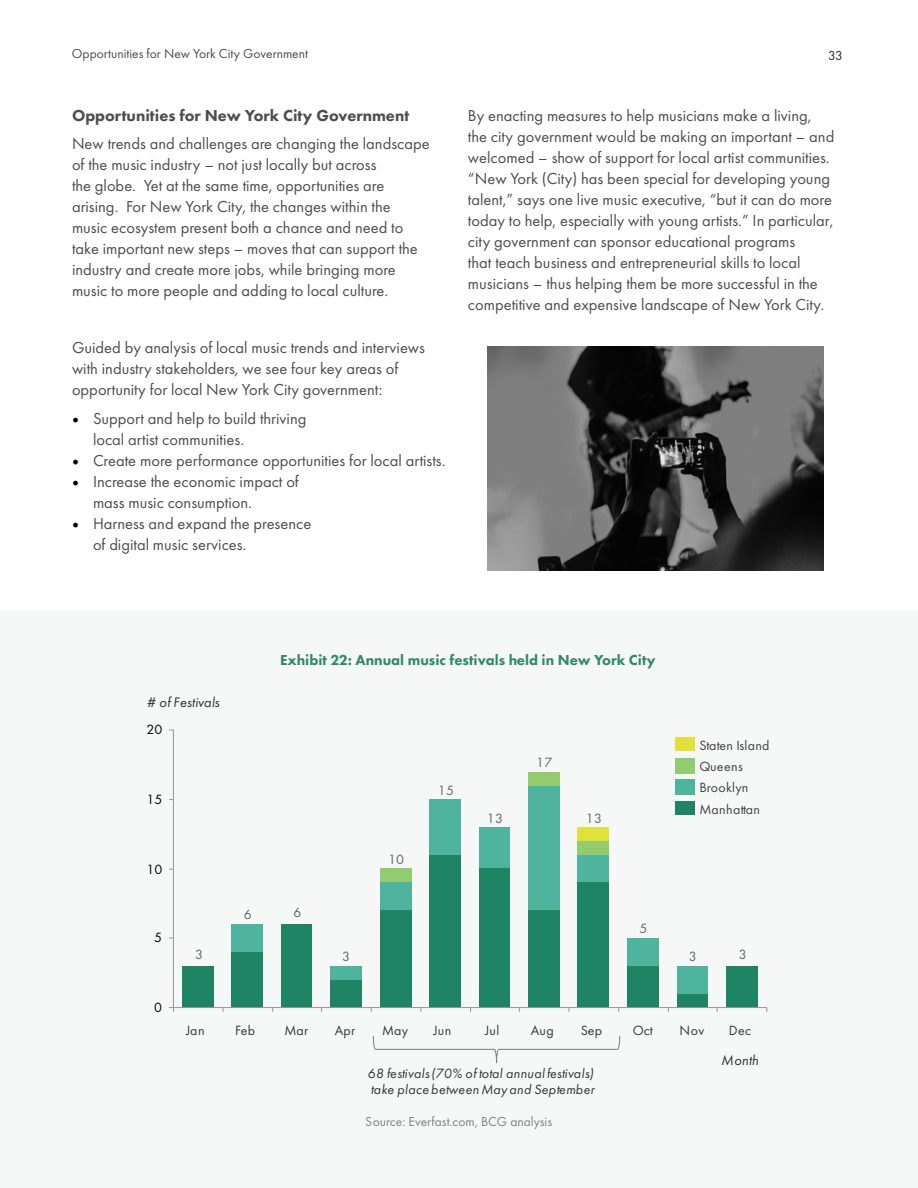
<style>
.page{position:relative;width:918px;height:1188px;background:#fff}
.page>*{position:absolute;margin:0;border:0;box-sizing:border-box;transform-origin:0 0}
.t1{font:16.5px/21px "Futura PT";color:#4d4d4f}
.t2{font:800 16.5px "Futura PT";color:#4d4d4f}
.t3{font:800 15px "Futura PT";color:#308869}
.t4{font:italic 14.4px "Futura PT";letter-spacing:.015em;color:#303030}
.t5{font:italic 13.95px/16.4px "Futura PT";letter-spacing:.025em;color:#353535}
.t6{font:13.95px "Futura PT";letter-spacing:.025em;color:#383838}
.t7{font:13.95px "Futura PT";letter-spacing:.025em;color:#424242}
.t8{font:13.95px "Futura PT";letter-spacing:.025em;color:#626366}
.t9{font:13.95px "Futura PT";color:#000}
.t10{font:13.95px "Futura PT";color:#424242}
.t11{font:13.5px "Futura PT";color:#4d4d4f}
.t12{font:13.5px "Futura PT";color:#292829}
.s1{font-family:"Minion Pro";font-size:18px;color:#000}
</style>
<div class="page">
<div style="left:0;top:612px;width:918px;height:576px;background:#f6f8f8"></div>
<div style="left:182px;top:966px;width:32px;height:42px;background:#1e8463"></div>
<div style="left:232px;top:952px;width:31px;height:56px;background:#1e8463"></div>
<div style="left:281px;top:924px;width:31px;height:84px;background:#1e8463"></div>
<div style="left:330px;top:980px;width:32px;height:28px;background:#1e8463"></div>
<div style="left:380px;top:910px;width:31px;height:98px;background:#1e8463"></div>
<div style="left:430px;top:855px;width:31px;height:153px;background:#1e8463"></div>
<div style="left:479px;top:868px;width:31px;height:140px;background:#1e8463"></div>
<div style="left:528px;top:910px;width:31px;height:98px;background:#1e8463"></div>
<div style="left:578px;top:882px;width:31px;height:126px;background:#1e8463"></div>
<div style="left:627px;top:966px;width:32px;height:42px;background:#1e8463"></div>
<div style="left:677px;top:994px;width:31px;height:14px;background:#1e8463"></div>
<div style="left:726px;top:966px;width:31px;height:42px;background:#1e8463"></div>
<div style="left:330px;top:966px;width:32px;height:14px;background:#4fb49d"></div>
<div style="left:380px;top:882px;width:31px;height:28px;background:#4fb49d"></div>
<div style="left:430px;top:800px;width:31px;height:55px;background:#4fb49d"></div>
<div style="left:479px;top:827px;width:31px;height:41px;background:#4fb49d"></div>
<div style="left:528px;top:786px;width:31px;height:124px;background:#4fb49d"></div>
<div style="left:578px;top:855px;width:31px;height:27px;background:#4fb49d"></div>
<div style="left:627px;top:938px;width:32px;height:28px;background:#4fb49d"></div>
<div style="left:677px;top:966px;width:31px;height:28px;background:#4fb49d"></div>
<div style="left:232px;top:924px;width:31px;height:28px;background:#4fb49d"></div>
<div style="left:380px;top:868px;width:31px;height:14px;background:#93cb6f"></div>
<div style="left:528px;top:772px;width:31px;height:14px;background:#93cb6f"></div>
<div style="left:578px;top:841px;width:31px;height:14px;background:#93cb6f"></div>
<div style="left:578px;top:827px;width:31px;height:14px;background:#e1e13c"></div>
<hr style="left:173px;top:730px;width:1px;height:278px;background:#949698">
<hr style="left:173px;top:1007px;width:594px;height:1px;background:#949698">
<div style="left:676px;top:758px;width:19px;height:15px;background:#93cb6f"></div>
<div style="left:676px;top:737px;width:19px;height:14px;background:#e1e13c"></div>
<div style="left:676px;top:801px;width:19px;height:14px;background:#1e8463"></div>
<div style="left:676px;top:779px;width:19px;height:15px;background:#4fb49d"></div>
<svg style="left:372px;top:1036px;width:249px;height:27px"></svg>
<img style="left:487px;top:346px;width:336px;height:225px">
<p class="t11" style="left:72px;top:46px;width:238px">Opportunities for New York City Government</p>
<p class="t2" style="left:72px;top:105px;width:339px">Opportunities for New York City Government</p>
<p class="t1" style="left:72px;top:133px;width:359px">New trends and challenges are changing the landscape of the music industry – not just locally but across<br>the globe. Yet at the same time, opportunities are arising. For New York City, the changes within the music ecosystem present both a chance and need to take important new steps – moves that can support the industry and create more jobs, while bringing more music to more people and adding to local culture.</p>
<p class="t1" style="left:72px;top:337px;width:355px">Guided by analysis of local music trends and interviews with industry stakeholders, we see four key areas of opportunity for local New York City government:</p>
<p class="t1" style="left:93px;top:408px;width:215px;text-indent:-21px"><span class="s1">•</span> Support and help to build thriving local artist communities.</p>
<p class="t1" style="left:72px;top:450px;width:375px"><span class="s1">•</span> Create more performance opportunities for local artists.</p>
<p class="t1" style="left:93px;top:471px;width:207px;text-indent:-21px"><span class="s1">•</span> Increase the economic impact of mass music consumption.</p>
<p class="t1" style="left:93px;top:513px;width:220px;text-indent:-21px"><span class="s1">•</span> Harness and expand the presence of digital music services.</p>
<p class="t12" style="left:828px;top:48px;width:16px">33</p>
<p class="t1" style="left:468px;top:105px;width:368px">By enacting measures to help musicians make a living, the city government would be making an important – and welcomed – show of support for local artist communities. “New York (City) has been special for developing young talent,” says one live music executive, “but it can do more today to help, especially with young artists.” In particular, city government can sponsor educational programs<br>that teach business and entrepreneurial skills to local musicians – thus helping them be more successful in the competitive and expensive landscape of New York City.</p>
<p class="t4" style="left:147px;top:694px;width:74px"># of Festivals</p>
<p class="t9" style="left:146px;top:721px;width:17px">20</p>
<p class="t9" style="left:146px;top:791px;width:17px">15</p>
<p class="t9" style="left:146px;top:861px;width:17px">10</p>
<p class="t9" style="left:154px;top:929px;width:9px">5</p>
<p class="t9" style="left:154px;top:999px;width:9px">0</p>
<p class="t8" style="left:195px;top:946px;width:9px">3</p>
<p class="t8" style="left:244px;top:906px;width:9px">6</p>
<p class="t3" style="left:280px;top:650px;width:377px">Exhibit 22: Annual music festivals held in New York City</p>
<p class="t8" style="left:294px;top:904px;width:9px">6</p>
<p class="t8" style="left:342px;top:948px;width:9px">3</p>
<p class="t8" style="left:388px;top:851px;width:18px">10</p>
<p class="t8" style="left:438px;top:782px;width:18px">15</p>
<p class="t8" style="left:536px;top:754px;width:18px">17</p>
<p class="t8" style="left:487px;top:810px;width:18px">13</p>
<p class="t8" style="left:586px;top:810px;width:18px">13</p>
<p class="t8" style="left:640px;top:920px;width:9px">5</p>
<p class="t7" style="left:699px;top:737px;width:72px">Staten Island</p>
<p class="t7" style="left:699px;top:758px;width:45px">Queens</p>
<p class="t7" style="left:699px;top:801px;width:62px">Manhattan</p>
<p class="t10" style="left:699px;top:780px;width:51px">Brooklyn</p>
<p class="t8" style="left:689px;top:948px;width:9px">3</p>
<p class="t8" style="left:739px;top:946px;width:9px">3</p>
<p class="t6" style="left:186px;top:1022px;width:20px">Jan</p>
<p class="t6" style="left:235px;top:1022px;width:22px">Feb</p>
<p class="t6" style="left:284px;top:1022px;width:25px">Mar</p>
<p class="t6" style="left:335px;top:1022px;width:22px">Apr</p>
<p class="t6" style="left:382px;top:1022px;width:28px">May</p>
<p class="t6" style="left:485px;top:1022px;width:16px">Jul</p>
<p class="t6" style="left:531px;top:1022px;width:24px">Aug</p>
<p class="t6" style="left:581px;top:1022px;width:23px">Sep</p>
<p class="t6" style="left:633px;top:1022px;width:21px">Oct</p>
<p class="t6" style="left:680px;top:1022px;width:26px">Nov</p>
<p class="t6" style="left:729px;top:1022px;width:24px">Dec</p>
<p class="t6" style="left:434px;top:1022px;width:19px">Jun</p>
<p class="t5" style="left:367px;top:1065px;width:229px">68 festivals(70% of total annual festivals) take place between Mayand September</p>
<p class="t11" style="left:366px;top:1114px;width:188px">Source: Everfast.com, BCG analysis</p>
<p class="t4" style="left:721px;top:1052px;width:39px">Month</p>
</div>
